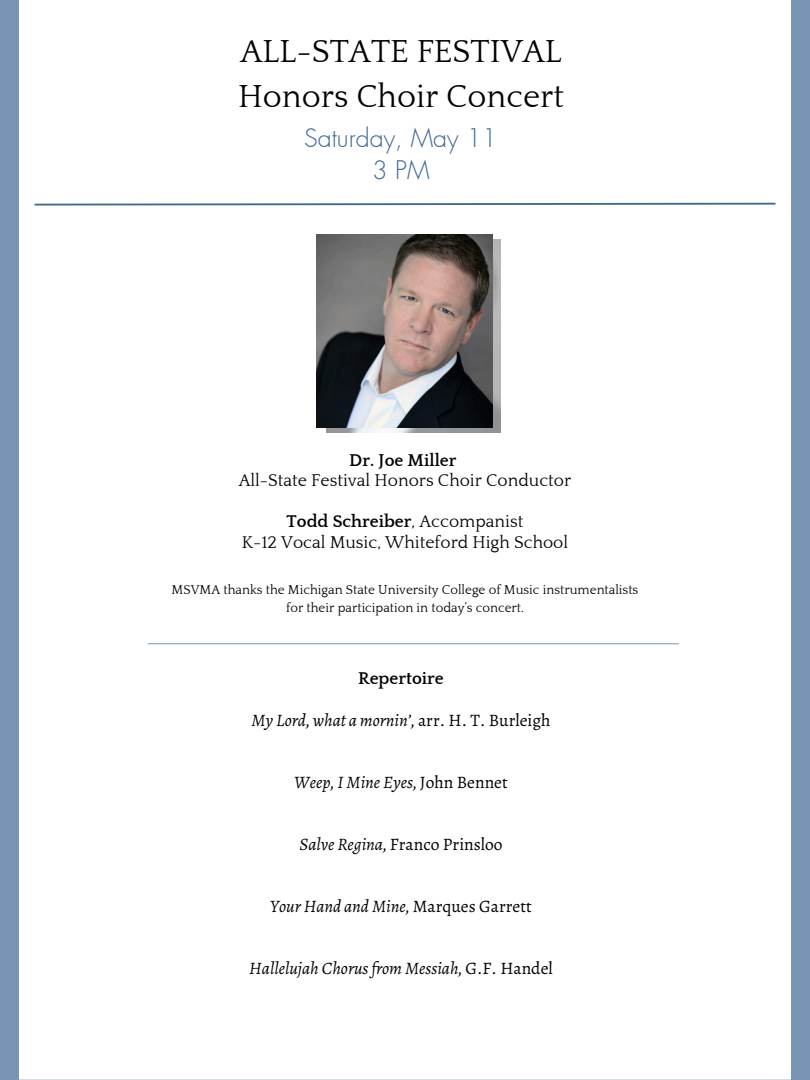
<style>
.page{position:relative;width:810px;height:1080px;background:#7995b4}
.page>*{position:absolute;margin:0;border:0;box-sizing:border-box;transform-origin:0 0}
.t1{font:32.62px/45.5px "Quattrocento";color:#000}
.t2{font:300 25px/32.4px "Futura LT Pro";color:#416996;text-align:center}
.t3{font:italic 17.5px "Alegreya";color:#000}
.t4{font:17.5px/20.6px "Quattrocento";color:#000;text-align:center}
.t5{font:17.5px "Alegreya";color:#000}
.t6{font:700 17.5px "Quattrocento";color:#000}
.t7{font:13.12px/18.2px "Quattrocento";color:#000;text-align:center}
.s1{font-weight:700}
.s2{font-style:normal}
.s3{font-style:italic}
</style>
<div class="page">
<div style="left:19px;top:1px;width:772px;height:945px;background:#fff"></div>
<div style="left:19px;top:138px;width:772px;height:942px;background:#fff"></div>
<svg style="left:34px;top:202px;width:742px;height:4px"></svg>
<img style="left:326px;top:239px;width:174px;height:194px">
<img style="left:317px;top:235px;width:175px;height:192px">
<hr style="left:148px;top:643px;width:531px;height:1px;background:#7995b4">
<p class="t1" style="left:238px;top:29px;width:328px">ALL-STATE FESTIVAL<br>Honors Choir Concert</p>
<p class="t2" style="left:304px;top:123px;width:195px">Saturday, May 11<br>3 PM</p>
<h1 class="t4" style="left:239px;top:450px;width:334px"><span class="s1">Dr. Joe Miller<br></span>All-State Festival Honors Choir Conductor</h1>
<h2 class="t4" style="left:242px;top:512px;width:328px"><span class="s1">Todd Schreiber</span>, Accompanist<br>K-12 Vocal Music, Whiteford High School</h2>
<p class="t7" style="left:172px;top:581px;width:468px">MSVMA thanks the Michigan State University College of Music instrumentalists for their participation in today’s concert.</p>
<h3 class="t6" style="left:358px;top:669px;width:87px">Repertoire</h3>
<p class="t3" style="left:251px;top:708px;width:301px">My Lord, what a mornin’, <span class="s2">arr. H. T. Burleigh</span></p>
<p class="t3" style="left:294px;top:770px;width:215px">Weep, I Mine Eyes, <span class="s2">John Bennet</span></p>
<h4 class="t5" style="left:299px;top:832px;width:205px"><span class="s3">Salve Regina,</span> Franco Prinsloo</h4>
<h4 class="t3" style="left:270px;top:894px;width:263px">Your Hand and Mine, <span class="s2">Marques Garrett</span></h4>
<p class="t3" style="left:249px;top:956px;width:305px">Hallelujah Chorusfrom Messiah, <span class="s2">G.F. Handel</span></p>
</div>
